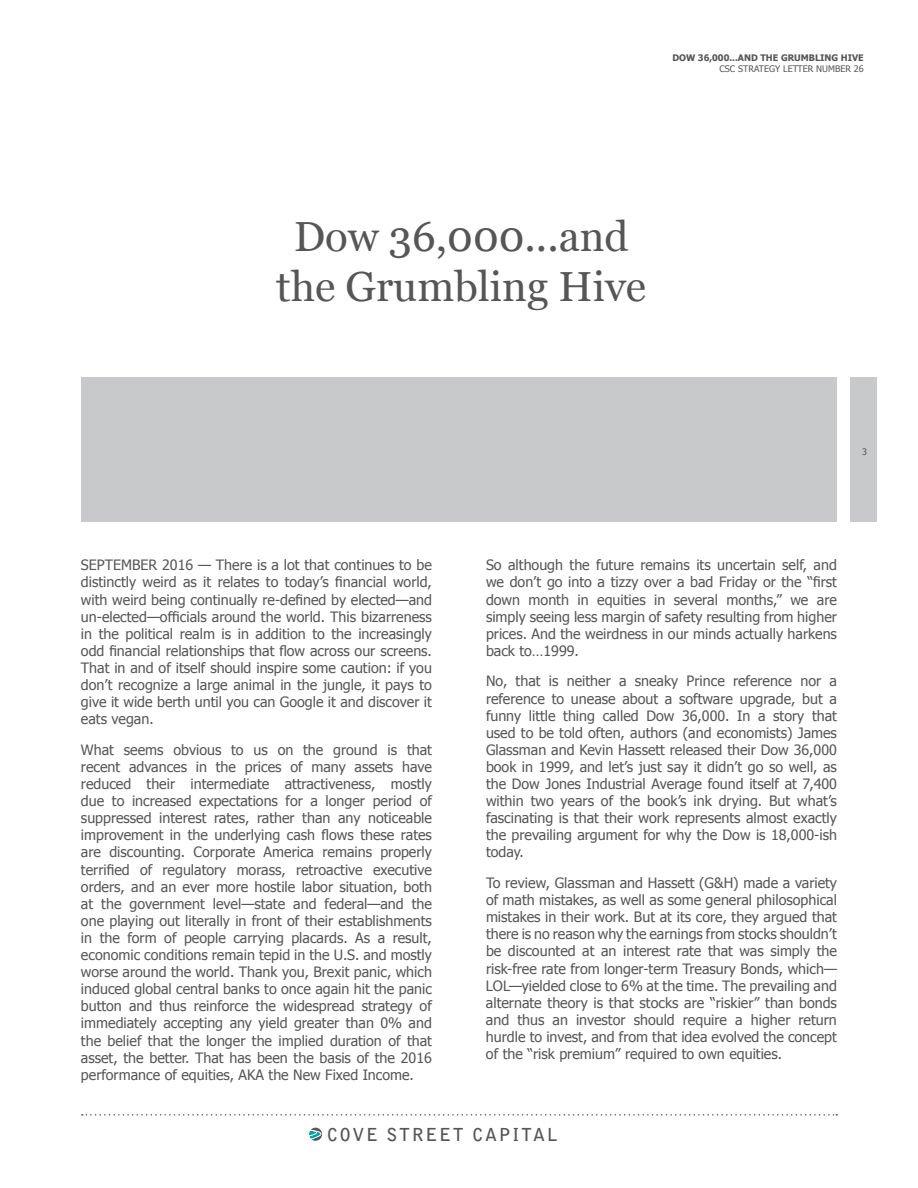
<style>
.page{position:relative;width:918px;height:1188px;background:#fff}
.page>*{position:absolute;margin:0;border:0;box-sizing:border-box;transform-origin:0 0}
.t1{font:42px/50.4px "Vani";color:#565657;text-align:center}
.t2{font:700 17.85px "Bell Gothic Std";letter-spacing:.1em;color:#565657}
.t3{font:14.25px/17.1px "Tahoma";color:#565657;text-align:justify}
.t4{font:700 9px "Tahoma";color:#565657}
.t5{font:9px "Tahoma";color:#565657}
</style>
<div class="page">
<div style="left:81px;top:377px;width:756px;height:145px;background:#c8c9cb"></div>
<svg style="left:308px;top:1129px;width:14px;height:11px"></svg>
<svg style="left:82px;top:1114px;width:755px;height:2px"></svg>
<div style="left:850px;top:377px;width:28px;height:145px;background:#c8c9cb"></div>
<p class="t4" style="left:672px;top:51px;width:193px">DOW 36,000...AND THE GRUMBLING HIVE</p>
<p class="t5" style="left:720px;top:62px;width:146px">Csc StrAtegy Letter number 26</p>
<h1 class="t1" style="left:276px;top:211px;width:372px">Dow 36,000...and the Grumbling Hive</h1>
<p class="t5" style="left:862px;top:445px;width:6px">3</p>
<p class="t3" style="left:81px;top:557px;width:353px;text-indent:81px">2016 — There is a lot that continues to be distinctly weird as it relates to today’s financial world, with weird being continually re-defined by elected—and un-elected—officials around the world. This bizarreness in the political realm is in addition to the increasingly odd financial relationships that flow across our screens.<br>That in and of itself should inspire some caution: if you don’t recognize a large animal in the jungle, it pays to give it wide berth until you can Google it and discover it eats vegan.</p>
<p class="t3" style="left:81px;top:742px;width:353px">What seems obvious to us on the ground is that recent advances in the prices of many assets have reduced their intermediate attractiveness, mostly due to increased expectations for a longer period of suppressed interest rates, rather than any noticeable improvement in the underlying cash flows these rates are discounting. Corporate America remains properly terrified of regulatory morass, retroactive executive orders, and an ever more hostile labor situation, both at the government level—state and federal—and the one playing out literally in front of their establishments in the form of people carrying placards. As a result, economic conditions remain tepid in the U.S. and mostly worse around the world. Thank you, Brexit panic, which induced global central banks to once again hit the panic button and thus reinforce the widespread strategy of immediately accepting any yield greater than 0% and the belief that the longer the implied duration of that asset, the better. That has been the basis of the 2016 performance of equities, AKA the New Fixed Income.</p>
<p class="t3" style="left:81px;top:557px;width:34px">SEPTEMBER</p>
<p class="t3" style="left:486px;top:557px;width:352px">So although the future remains its uncertain self, and we don’t go into a tizzy over a bad Friday or the “first down month in equities in several months,” we are simply seeing less margin of safety resulting from higher prices. And the weirdness in our minds actually harkens back to…1999.</p>
<p class="t3" style="left:486px;top:673px;width:353px">No, that is neither a sneaky Prince reference nor a reference to unease about a software upgrade, but a funny little thing called Dow 36,000. In a story that used to be told often, authors (and economists) James Glassman and Kevin Hassett released their Dow 36,000 book in 1999, and let’s just say it didn’t go so well, as the Dow Jones Industrial Average found itself at 7,400 within two years of the book’s ink drying. But what’s fascinating is that their work represents almost exactly the prevailing argument for why the Dow is 18,000-ish today.</p>
<p class="t3" style="left:486px;top:875px;width:353px">To review, Glassman and Hassett (G&amp;H) made a variety of math mistakes, as well as some general philosophical mistakes in their work. But at its core, they argued that there is no reason why the earnings from stocks shouldn’t be discounted at an interest rate that was simply the risk-free rate from longer-term Treasury Bonds, which— LOL—yielded close to 6% at the time. The prevailing and alternate theory is that stocks are “riskier” than bonds and thus an investor should require a higher return hurdle to invest, and from that idea evolved the concept of the “risk premium” required to own equities.</p>
<p class="t2" style="left:327px;top:1124px;width:232px">COVE STREET CAPITAL</p>
</div>
